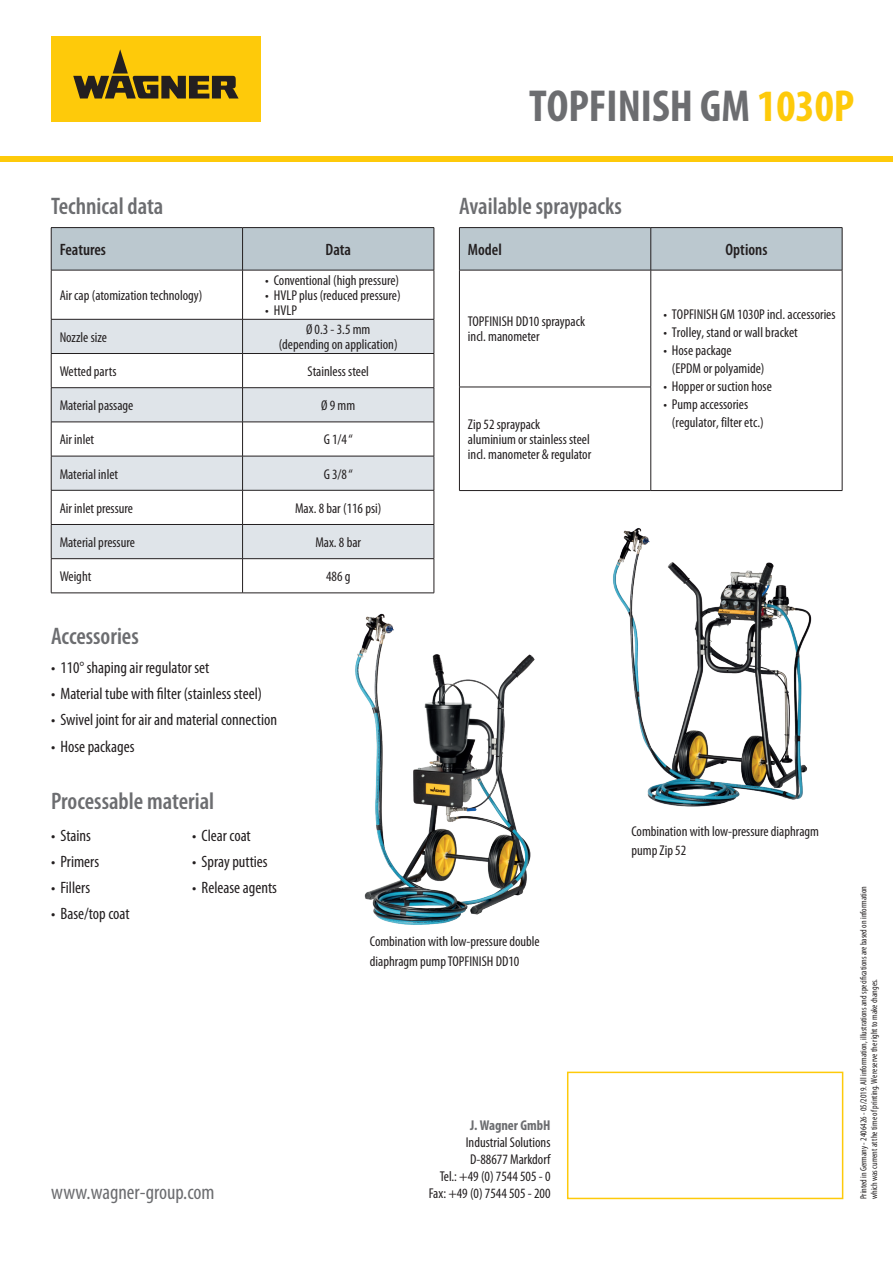
<style>
.page{position:relative;width:893px;height:1263px;background:#fff}
.page>*{position:absolute;margin:0;border:0;box-sizing:border-box;transform-origin:0 0}
.t1{font:700 condensed 45px "Myriad Pro";color:#6c6d70}
.t2{font:600 condensed 24px "Myriad Pro";color:#6c6d70}
.t3{font:condensed 21px "Myriad Pro";color:#6c6d70}
.t4{font:condensed 16.5px "Myriad Pro";color:#231f20}
.t5{font:600 condensed 16.5px "Myriad Pro";color:#231f20}
.t6{font:condensed 14.25px/15px "Myriad Pro";color:#231f20}
.t7{font:700 condensed 14.25px "Myriad Pro";color:#6c6d70}
.t8{font:condensed 9px/10.5px "Myriad Pro";color:#231f20}
.s1{color:#feca0a}
</style>
<div class="page">
<div style="left:51px;top:36px;width:210px;height:85px;background:#feca0a"></div>
<svg style="left:73px;top:49px;width:166px;height:50px"></svg>
<div style="left:0;top:156px;width:893px;height:6px;background:#feca0a"></div>
<div style="left:52px;top:228px;width:382px;height:42px;background:#bbc8cf"></div>
<svg style="left:52px;top:271px;width:382px;height:322px"></svg>
<div style="left:52px;top:320px;width:382px;height:33px;background:#dfe4e9"></div>
<svg style="left:52px;top:388px;width:382px;height:170px;fill:#dfe4e9"></svg>
<hr style="left:51px;top:227px;width:192px;height:1px;background:#231f20">
<hr style="left:51px;top:228px;width:1px;height:42px;background:#231f20">
<hr style="left:243px;top:227px;width:191px;height:1px;background:#231f20">
<hr style="left:242px;top:228px;width:1px;height:42px;background:#231f20">
<hr style="left:434px;top:228px;width:1px;height:42px;background:#231f20">
<hr style="left:51px;top:270px;width:192px;height:1px;background:#231f20">
<hr style="left:51px;top:270px;width:1px;height:49px;background:#231f20">
<hr style="left:243px;top:270px;width:191px;height:1px;background:#231f20">
<hr style="left:242px;top:270px;width:1px;height:49px;background:#231f20">
<hr style="left:434px;top:270px;width:1px;height:49px;background:#231f20">
<hr style="left:51px;top:319px;width:192px;height:1px;background:#231f20">
<hr style="left:51px;top:319px;width:1px;height:34px;background:#231f20">
<hr style="left:243px;top:319px;width:191px;height:1px;background:#231f20">
<hr style="left:242px;top:319px;width:1px;height:34px;background:#231f20">
<hr style="left:434px;top:319px;width:1px;height:34px;background:#231f20">
<hr style="left:51px;top:353px;width:192px;height:1px;background:#231f20">
<hr style="left:51px;top:354px;width:1px;height:33px;background:#231f20">
<hr style="left:243px;top:353px;width:191px;height:1px;background:#231f20">
<hr style="left:242px;top:354px;width:1px;height:33px;background:#231f20">
<hr style="left:434px;top:354px;width:1px;height:33px;background:#231f20">
<hr style="left:51px;top:387px;width:192px;height:1px;background:#231f20">
<hr style="left:51px;top:388px;width:1px;height:34px;background:#231f20">
<hr style="left:243px;top:387px;width:191px;height:1px;background:#231f20">
<hr style="left:242px;top:388px;width:1px;height:34px;background:#231f20">
<hr style="left:434px;top:388px;width:1px;height:34px;background:#231f20">
<hr style="left:51px;top:422px;width:192px;height:1px;background:#231f20">
<hr style="left:51px;top:422px;width:1px;height:34px;background:#231f20">
<hr style="left:243px;top:422px;width:191px;height:1px;background:#231f20">
<hr style="left:242px;top:422px;width:1px;height:34px;background:#231f20">
<hr style="left:434px;top:422px;width:1px;height:34px;background:#231f20">
<hr style="left:51px;top:456px;width:192px;height:1px;background:#231f20">
<hr style="left:51px;top:456px;width:1px;height:34px;background:#231f20">
<hr style="left:243px;top:456px;width:191px;height:1px;background:#231f20">
<hr style="left:242px;top:456px;width:1px;height:34px;background:#231f20">
<hr style="left:434px;top:456px;width:1px;height:34px;background:#231f20">
<hr style="left:51px;top:490px;width:192px;height:1px;background:#231f20">
<hr style="left:51px;top:490px;width:1px;height:34px;background:#231f20">
<hr style="left:243px;top:490px;width:191px;height:1px;background:#231f20">
<hr style="left:242px;top:490px;width:1px;height:34px;background:#231f20">
<hr style="left:434px;top:490px;width:1px;height:34px;background:#231f20">
<hr style="left:51px;top:524px;width:192px;height:1px;background:#231f20">
<hr style="left:51px;top:525px;width:1px;height:33px;background:#231f20">
<hr style="left:243px;top:524px;width:191px;height:1px;background:#231f20">
<hr style="left:242px;top:525px;width:1px;height:33px;background:#231f20">
<hr style="left:51px;top:559px;width:1px;height:34px;background:#231f20">
<hr style="left:242px;top:559px;width:1px;height:34px;background:#231f20">
<hr style="left:51px;top:558px;width:192px;height:1px;background:#231f20">
<hr style="left:51px;top:593px;width:192px;height:1px;background:#231f20">
<hr style="left:243px;top:558px;width:191px;height:1px;background:#231f20">
<hr style="left:243px;top:593px;width:191px;height:1px;background:#231f20">
<div style="left:460px;top:228px;width:382px;height:42px;background:#bbc8cf"></div>
<svg style="left:460px;top:271px;width:382px;height:155px"></svg>
<hr style="left:459px;top:227px;width:192px;height:1px;background:#231f20">
<hr style="left:459px;top:228px;width:1px;height:42px;background:#231f20">
<hr style="left:651px;top:227px;width:191px;height:1px;background:#231f20">
<hr style="left:650px;top:228px;width:1px;height:42px;background:#231f20">
<hr style="left:842px;top:228px;width:1px;height:42px;background:#231f20">
<hr style="left:459px;top:270px;width:192px;height:1px;background:#231f20">
<hr style="left:459px;top:270px;width:1px;height:117px;background:#231f20">
<hr style="left:651px;top:270px;width:191px;height:1px;background:#231f20">
<hr style="left:650px;top:270px;width:1px;height:117px;background:#231f20">
<hr style="left:842px;top:270px;width:1px;height:117px;background:#231f20">
<hr style="left:459px;top:387px;width:192px;height:1px;background:#231f20">
<hr style="left:459px;top:387px;width:1px;height:103px;background:#231f20">
<hr style="left:650px;top:387px;width:1px;height:103px;background:#231f20">
<hr style="left:842px;top:387px;width:1px;height:103px;background:#231f20">
<hr style="left:459px;top:490px;width:192px;height:1px;background:#231f20">
<div style="left:567px;top:1071px;width:276px;height:128px;background:#fff;border:2px solid #feca0a"></div>
<img style="left:561px;top:426px;width:282px;height:381px">
<img style="left:291px;top:518px;width:289px;height:407px">
<h2 class="t2" style="left:51px;top:191px;width:114px">Technical data</h2>
<p class="t5" style="left:60px;top:239px;width:48px">Features</p>
<p class="t5" style="left:326px;top:239px;width:27px">Data</p>
<p class="t6" style="left:60px;top:288px;width:144px">Air cap (atomization technology)</p>
<p class="t6" style="left:265px;top:273px;width:135px">• Conventional (high pressure)</p>
<p class="t6" style="left:265px;top:288px;width:137px">• HVLP plus (reduced pressure)</p>
<p class="t6" style="left:265px;top:303px;width:33px">• HVLP</p>
<p class="t6" style="left:60px;top:329px;width:49px">Nozzle size</p>
<p class="t6" style="left:279px;top:322px;width:120px;text-align:center">Ø 0.3 - 3.5 mm<br>(depending on application)</p>
<p class="t6" style="left:60px;top:364px;width:58px">Wetted parts</p>
<p class="t6" style="left:308px;top:364px;width:63px">Stainless steel</p>
<p class="t6" style="left:60px;top:398px;width:75px">Material passage</p>
<p class="t6" style="left:321px;top:398px;width:35px">Ø 9 mm</p>
<p class="t6" style="left:60px;top:432px;width:36px">Air inlet</p>
<p class="t6" style="left:324px;top:432px;width:31px">G 1/4 “</p>
<p class="t6" style="left:60px;top:466px;width:60px">Material inlet</p>
<p class="t6" style="left:324px;top:466px;width:31px">G 3/8 “</p>
<p class="t6" style="left:60px;top:500px;width:75px">Air inlet pressure</p>
<p class="t6" style="left:295px;top:500px;width:88px">Max. 8 bar (116 psi)</p>
<p class="t6" style="left:60px;top:534px;width:77px">Material pressure</p>
<p class="t6" style="left:315px;top:534px;width:47px">Max. 8 bar</p>
<p class="t6" style="left:60px;top:569px;width:33px">Weight</p>
<p class="t6" style="left:326px;top:569px;width:26px">486 g</p>
<h2 class="t2" style="left:51px;top:621px;width:89px">Accessories</h2>
<p class="t4" style="left:51px;top:658px;width:160px">• 110° shaping air regulator set</p>
<p class="t4" style="left:51px;top:684px;width:212px">• Material tube with filter (stainless steel)</p>
<p class="t4" style="left:51px;top:710px;width:228px">• Swivel joint for air and material connection</p>
<p class="t4" style="left:51px;top:736px;width:85px">• Hose packages</p>
<h1 class="t1" style="left:529px;top:78px;width:327px">TOPFINISH GM <span class="s1">1030P</span></h1>
<h2 class="t2" style="left:459px;top:191px;width:164px">Available spraypacks</h2>
<p class="t5" style="left:468px;top:239px;width:35px">Model</p>
<p class="t5" style="left:725px;top:239px;width:43px">Options</p>
<p class="t6" style="left:468px;top:314px;width:119px">TOPFINISH DD10 spraypack incl. manometer</p>
<p class="t6" style="left:663px;top:306px;width:174px">• TOPFINISH GM 1030P incl. accessories</p>
<p class="t6" style="left:663px;top:324px;width:136px">• Trolley, stand or wall bracket</p>
<p class="t6" style="left:672px;top:341px;width:94px;line-height:18px;text-indent:-9px">• Hose package (EPDM or polyamide)</p>
<p class="t6" style="left:663px;top:378px;width:110px">• Hopper or suction hose</p>
<p class="t6" style="left:663px;top:396px;width:86px">• Pump accessories</p>
<p class="t6" style="left:468px;top:417px;width:74px">Zip 52 spraypack</p>
<p class="t6" style="left:672px;top:414px;width:93px">(regulator, filter etc.)</p>
<p class="t6" style="left:468px;top:432px;width:125px">aluminium or stainless steel incl. manometer &amp; regulator</p>
<h2 class="t2" style="left:51px;top:786px;width:165px">Processable material</h2>
<p class="t4" style="left:51px;top:825px;width:42px">• Stains</p>
<p class="t4" style="left:51px;top:852px;width:50px">• Primers</p>
<p class="t4" style="left:51px;top:878px;width:41px">• Fillers</p>
<p class="t4" style="left:51px;top:904px;width:80px">• Base/top coat</p>
<p class="t4" style="left:192px;top:825px;width:60px">• Clear coat</p>
<p class="t4" style="left:192px;top:852px;width:77px">• Spray putties</p>
<p class="t4" style="left:192px;top:878px;width:86px">• Release agents</p>
<p class="t6" style="left:370px;top:931px;width:171px;line-height:19.5px">Combination with low-pressure double diaphragm pump TOPFINISH DD10</p>
<p class="t7" style="left:470px;top:1116px;width:82px">J. Wagner GmbH</p>
<p class="t6" style="left:440px;top:1133px;width:112px;line-height:17.1px;text-align:right">Industrial Solutions<br>D-88677 Markdorf<br>Tel.: +49 (0) 7544 505 - 0</p>
<h3 class="t3" style="left:51px;top:1179px;width:165px">www.wagner-group.com</h3>
<p class="t6" style="left:429px;top:1186px;width:123px">Fax: +49 (0) 7544 505 - 200</p>
<p class="t6" style="left:631px;top:821px;width:189px;line-height:19.5px">Combination with low-pressure diaphragm pump Zip 52</p>
<p class="t8" style="left:858px;top:1199px;width:314px;rotate:-90deg">Printed in Germany - 2406426 - 05/2019. All information, illustrations and specifications are based on information which was current at the time of printing. We reserve the right to make changes.</p>
</div>
